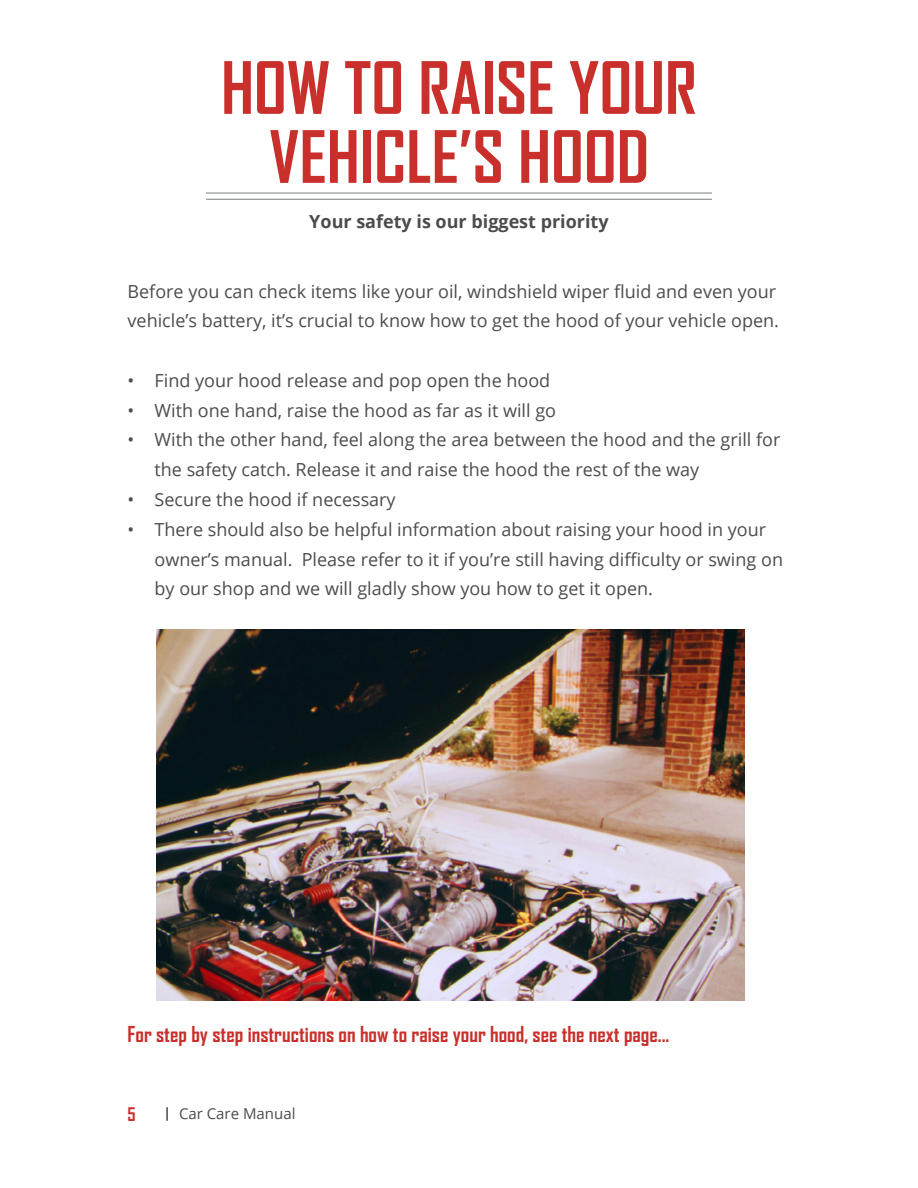
<style>
.page{position:relative;width:918px;height:1188px;background:#fff}
.page>*{position:absolute;margin:0;border:0;box-sizing:border-box;transform-origin:0 0}
.Chapter_title{font:700 69px "Agency FB";color:#c92f2b}
.Text_12{font:700 21px "Agency FB";color:#c92f2b}
.Text_12-2{font:18px/29.7px "Open Sans";color:#4b4c4d}
.Chapter_subtitle{font:700 18px "Open Sans";color:#4b4c4d}
.Page_number{font:700 18px "Agency FB";color:#c92f2b}
.t1{font:15px "Open Sans";color:#4b4c4d}
</style>
<div class="page">
<svg style="left:166px;top:1107px;width:2px;height:14px"></svg>
<hr style="left:206px;top:192px;width:506px;height:2px;background:#939698">
<hr style="left:206px;top:199px;width:506px;height:1px;background:#939698">
<img style="left:157px;top:630px;width:587px;height:370px">
<p class="Chapter_title" style="left:221px;top:45px;width:477px">HOW TO RAISE YOUR</p>
<p class="Chapter_title" style="left:269px;top:114px;width:382px">VEHICLE’S HOOD</p>
<p class="Chapter_subtitle" style="left:309px;top:209px;width:301px">Your safety is our biggest priority</p>
<p class="Text_12-2" style="left:128px;top:276px;width:653px">Before you can check items like your oil, windshield wiper fluid and even your vehicle’s battery, it’s crucial to know how to get the hood of your vehicle open.</p>
<p class="Text_12-2" style="left:128px;top:365px;width:424px">• Find your hood release and pop open the hood</p>
<p class="Text_12-2" style="left:128px;top:395px;width:430px">• With one hand, raise the hood as far as it will go</p>
<p class="Text_12-2" style="left:155px;top:425px;width:627px;text-indent:-27px">• With the other hand, feel along the area between the hood and the grill for the safety catch. Release it and raise the hood the rest of the way</p>
<p class="Text_12-2" style="left:128px;top:484px;width:270px">• Secure the hood if necessary</p>
<p class="Text_12-2" style="left:155px;top:514px;width:630px;text-indent:-27px">• There should also be helpful information about raising your hood in your owner’s manual. Please refer to it if you’re still having difficulty or swing on by our shop and we will gladly show you how to get it open.</p>
<p class="Text_12" style="left:128px;top:1021px;width:543px">For step by step instructions on how to raise your hood, see the next page...</p>
<p class="Page_number" style="left:128px;top:1103px;width:10px">5</p>
<p class="t1" style="left:179px;top:1103px;width:118px">Car Care Manual</p>
</div>
